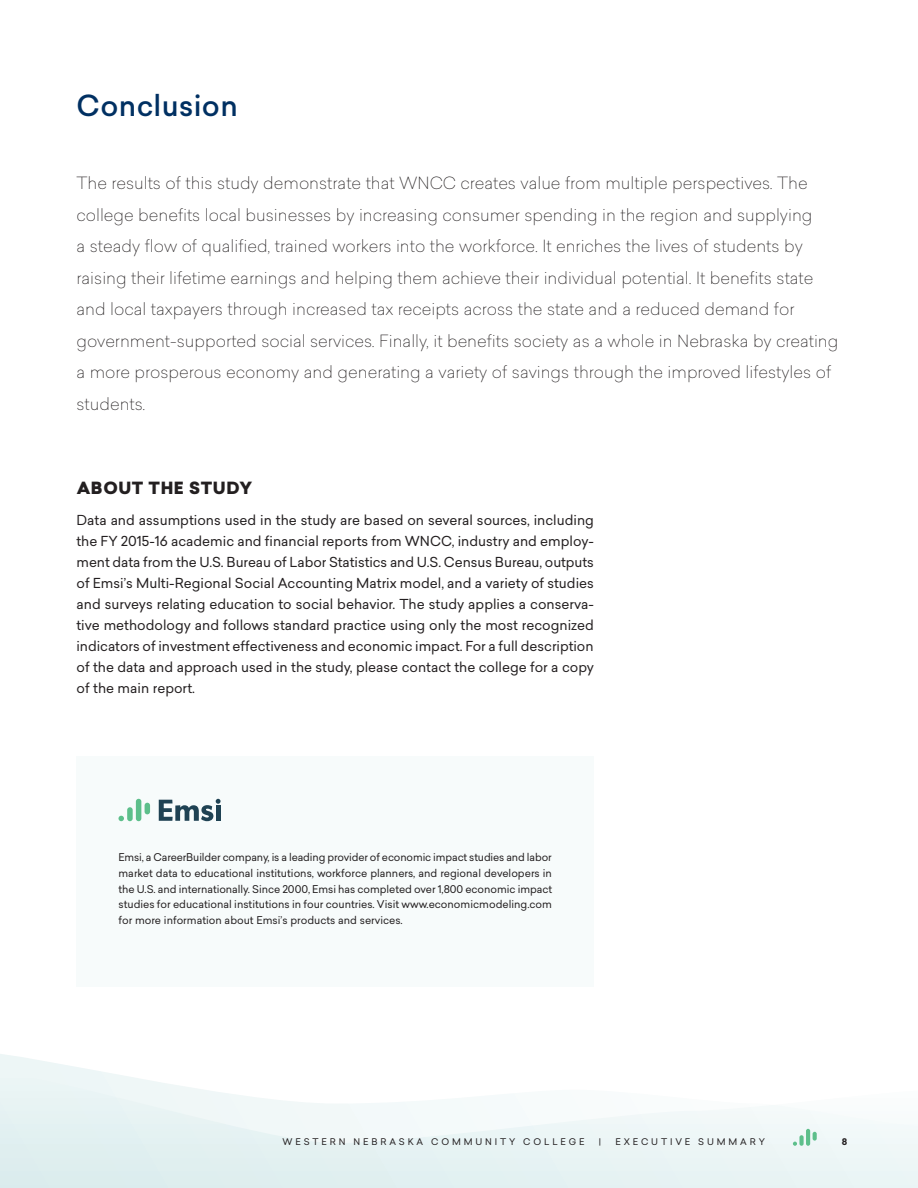
<style>
.page{position:relative;width:918px;height:1188px;background:#fff}
.page>*{position:absolute;margin:0;border:0;box-sizing:border-box;transform-origin:0 0}
.Heading_1{font:500 28.5px "Sailec";letter-spacing:.01em;color:#003062}
.Big_Paragraph{font:100 16.5px/31.5px "Sailec";color:#231f20}
.Heading_2_after_1{font:900 16.5px "Sailec";letter-spacing:.035em;color:#231f20}
.Normal_Indented{font:13.5px/21px "Sailec";color:#231f20;text-align:justify}
.Side_Text{font:10.5px/15.8px "Sailec";color:#231f20;text-align:justify}
.t1{font:9px "Sailec";letter-spacing:.32em;color:#231f20}
.t2{font:700 9px "Sailec";color:#231f20}
</style>
<div class="page">
<div style="left:76px;top:756px;width:518px;height:231px;background:#f7fbfb"></div>
<svg style="left:159px;top:799px;width:62px;height:22px"></svg>
<div style="left:127px;top:807px;width:6px;height:14px;background:#5dbf8b;border-radius:3px"></div>
<div style="left:136px;top:799px;width:5px;height:22px;background:#5dbf8b;border-radius:3px"></div>
<svg style="left:119px;top:816px;width:5px;height:5px"></svg>
<div style="left:145px;top:803px;width:5px;height:11px;background:#5dbf8b;border-radius:3px"></div>
<svg style="left:0;top:1054px;width:101px;height:18px"></svg>
<svg style="left:0;top:1072px;width:918px;height:116px"></svg>
<div style="left:799px;top:1135px;width:5px;height:11px;background:#5dbf8b;border-radius:2px"></div>
<hr style="left:806px;top:1129px;width:4px;height:17px;background:#5dbf8b;border-radius:2px">
<svg style="left:793px;top:1142px;width:4px;height:4px"></svg>
<svg style="left:813px;top:1132px;width:4px;height:9px"></svg>
<p class="Heading_1" style="left:76px;top:85px;width:163px">Conclusion</p>
<p class="Big_Paragraph" style="left:76px;top:167px;width:763px">The results of this study demonstrate that WNCC creates value from multiple perspectives. The college benefits local businesses by increasing consumer spending in the region and supplying<br>a steady flow of qualified, trained workers into the workforce. It enriches the lives of students by raising their lifetime earnings and helping them achieve their individual potential. It benefits state and local taxpayers through increased tax receipts across the state and a reduced demand for government-supported social services. Finally, it benefits society as a whole in Nebraska by creating a more prosperous economy and generating a variety of savings through the improved lifestyles of students.</p>
<p class="Heading_2_after_1" style="left:77px;top:476px;width:177px">ABOUT THE STUDY</p>
<p class="Normal_Indented" style="left:76px;top:509px;width:519px">Data and assumptions used in the study are based on several sources, including the FY 2015-16 academic and financial reports from WNCC, industry and employ&shy;ment data from the U.S. Bureau of Labor Statistics and U.S. Census Bureau, outputs of Emsi’s Multi-Regional Social Accounting Matrix model, and a variety of studies and surveys relating education to social behavior. The study applies a conserva&shy;tive methodology and follows standard practice using only the most recognized indicators of investment effectiveness and economic impact. For a full description of the data and approach used in the study, please contact the college for a copy of the main report.</p>
<p class="Side_Text" style="left:118px;top:849px;width:435px">Emsi, a CareerBuilder company, is a leading provider of economic impact studies and labor market data to educational institutions, workforce planners, and regional developers in the U.S. and internationally. Since 2000, Emsi has completed over 1,800 economic impact studies for educational institutions in four countries. Visit www.economicmodeling.com for more information about Emsi’s products and services.</p>
<p class="t1" style="left:283px;top:1135px;width:303px">WESTERN NEBRASKA COMMUNITY COLLEGE</p>
<p class="t1" style="left:599px;top:1135px;width:4px">|</p>
<p class="t1" style="left:616px;top:1135px;width:151px">EXECUTIVE SUMMARY</p>
<p class="t2" style="left:842px;top:1135px;width:7px">8</p>
</div>
